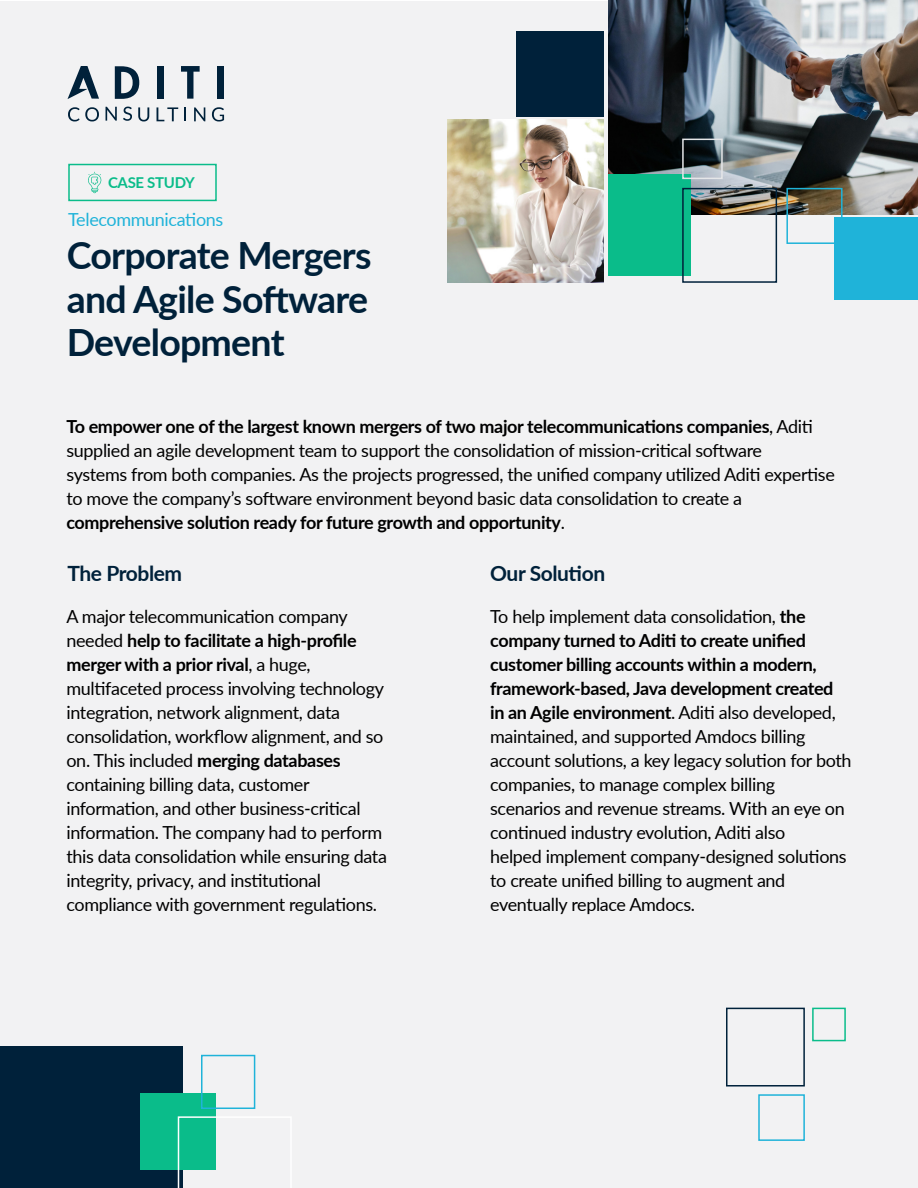
<style>
.page{position:relative;width:918px;height:1188px;background:#fff}
.page>*{position:absolute;margin:0;border:0;box-sizing:border-box;transform-origin:0 0}
.t1{font:700 37.5px/43.5px "Lato";letter-spacing:-.02em;color:#00213a;text-align:justify}
.t2{font:700 21px "Lato";letter-spacing:-.02em;color:#00213a}
.t3{font:18px/24px "Lato";letter-spacing:-.02em;color:#000}
.t4{font:18px "Lato";letter-spacing:-.02em;color:#1fb3d9}
.t5{font:700 15px "Lato";letter-spacing:-.02em;color:#0abc8a}
.s1{font-weight:700}
</style>
<div class="page">
<div style="left:0;top:2px;width:918px;height:1186px;background:#f2f2f3"></div>
<div style="left:0;top:1046px;width:183px;height:142px;background:#00213a"></div>
<img style="left:608px;top:0;width:310px;height:214px">
<svg style="left:68px;top:66px;width:31px;height:33px"></svg>
<svg style="left:115px;top:66px;width:24px;height:33px"></svg>
<div style="left:157px;top:66px;width:7px;height:33px;background:#00213a"></div>
<div style="left:217px;top:66px;width:7px;height:33px;background:#00213a"></div>
<svg style="left:181px;top:66px;width:19px;height:33px"></svg>
<svg style="left:68px;top:107px;width:31px;height:14px"></svg>
<svg style="left:106px;top:107px;width:11px;height:14px"></svg>
<svg style="left:123px;top:107px;width:9px;height:14px"></svg>
<svg style="left:138px;top:107px;width:11px;height:14px"></svg>
<svg style="left:157px;top:107px;width:21px;height:14px"></svg>
<svg style="left:185px;top:107px;width:1px;height:14px"></svg>
<svg style="left:194px;top:107px;width:11px;height:14px"></svg>
<svg style="left:212px;top:107px;width:12px;height:14px"></svg>
<img style="left:447px;top:120px;width:157px;height:163px">
<div style="left:517px;top:31px;width:87px;height:85px;background:#00213a"></div>
<div style="left:608px;top:174px;width:83px;height:102px;background:#0abc8a"></div>
<div style="left:140px;top:1093px;width:76px;height:76px;background:#0abc8a"></div>
<div style="left:834px;top:217px;width:84px;height:83px;background:#1fb3d9"></div>
<div style="left:201px;top:1055px;width:54px;height:54px;border:2px solid #1fb3d9"></div>
<svg style="left:178px;top:1116px;width:113px;height:72px"></svg>
<div style="left:682px;top:188px;width:95px;height:95px;border:2px solid #00213a"></div>
<div style="left:786px;top:188px;width:57px;height:56px;border:2px solid #1fb3d9"></div>
<div style="left:682px;top:139px;width:41px;height:40px;border:2px solid #e5e6e8"></div>
<div style="left:68px;top:164px;width:149px;height:37px;border:2px solid #0abc8a"></div>
<svg style="left:88px;top:172px;width:14px;height:21px"></svg>
<div style="left:726px;top:1008px;width:79px;height:79px;border:2px solid #00213a"></div>
<div style="left:758px;top:1094px;width:47px;height:47px;border:2px solid #1fb3d9"></div>
<div style="left:812px;top:1008px;width:34px;height:33px;border:2px solid #0abd8a"></div>
<p class="t5" style="left:108px;top:171px;width:88px">CASE STUDY</p>
<p class="t4" style="left:68px;top:207px;width:157px">Telecommunications</p>
<h1 class="t1" style="left:67px;top:232px;width:306px">Corporate Mergers and Agile Software Development</h1>
<p class="t3" style="left:66px;top:414px;width:770px"><span class="s1">To empower one of the largest known mergers of two major telecommunications companies</span>, Aditi supplied an agile development team to support the consolidation of mission-critical software<br>systems from both companies. As the projects progressed, the unified company utilized Aditi expertise to move the company’s software environment beyond basic data consolidation to create a <span class="s1">comprehensive solution ready for future growth and opportunity</span>.</p>
<p class="t2" style="left:68px;top:558px;width:116px">The Problem</p>
<p class="t2" style="left:490px;top:558px;width:116px">Our Solution</p>
<p class="t3" style="left:66px;top:604px;width:322px">A major telecommunication company needed <span class="s1">help to facilitate a high-profile merger with a prior rival</span>, a huge, multifaceted process involving technology integration, network alignment, data consolidation, workflow alignment, and so on. This included <span class="s1">merging databases </span>containing billing data, customer information, and other business-critical information. The company had to perform this data consolidation while ensuring data integrity, privacy, and institutional compliance with government regulations.</p>
<p class="t3" style="left:490px;top:604px;width:363px">To help implement data consolidation, <span class="s1">the company turned to Aditi to create unified customer billing accounts within a modern, framework-based, Java development created in an Agile environment</span>. Aditi also developed, maintained, and supported Amdocs billing account solutions, a key legacy solution for both companies, to manage complex billing<br>scenarios and revenue streams. With an eye on continued industry evolution, Aditi also<br>helped implement company-designed solutions to create unified billing to augment and eventually replace Amdocs.</p>
</div>
